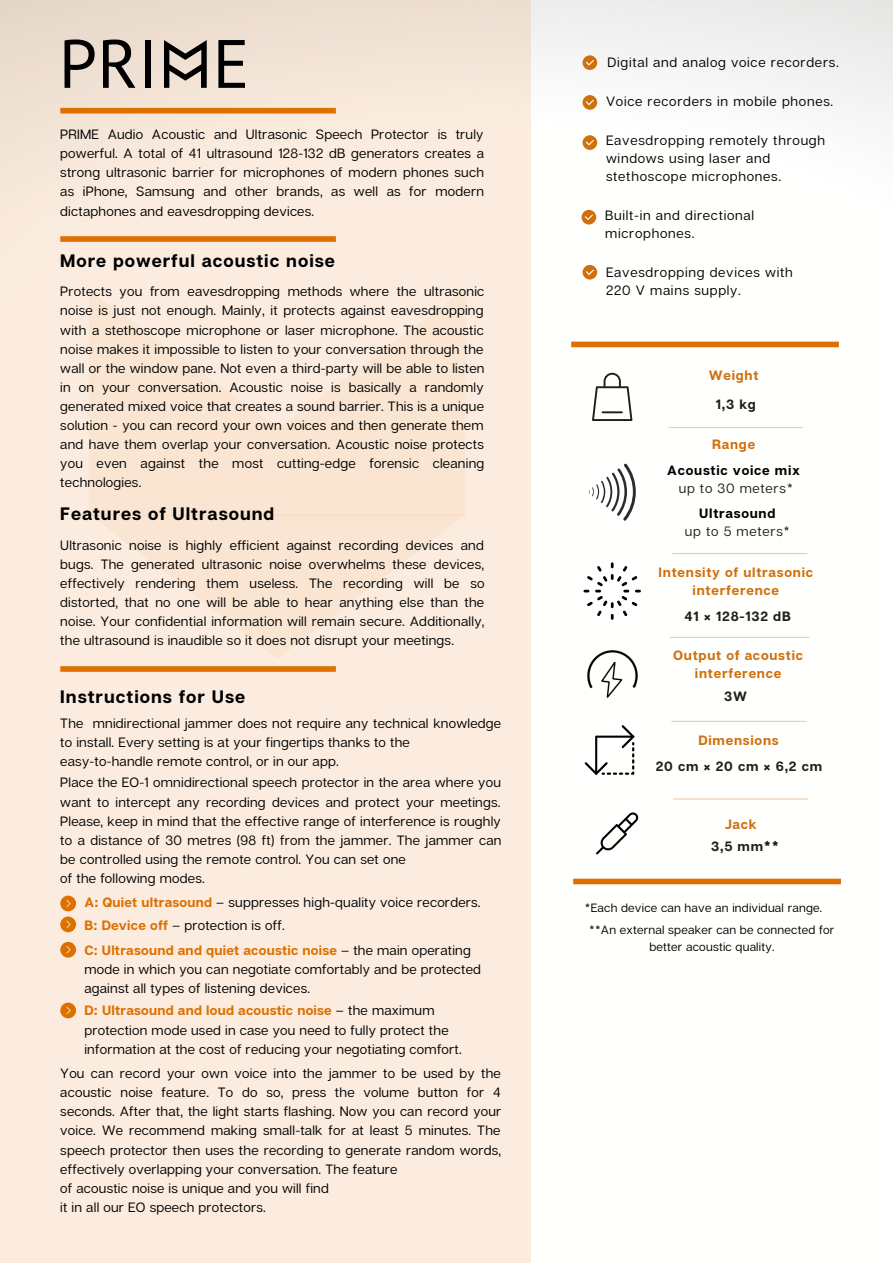
<style>
.page{position:relative;width:893px;height:1264px;background:#fff}
.page>*{position:absolute;margin:0;border:0;box-sizing:border-box;transform-origin:0 0}
.t1{font:700 18px "Articulat CF";letter-spacing:.055em;color:#000}
.t2{font:13.5px/19px "Articulat CF";letter-spacing:.02em;color:#000;text-align:justify}
.t3{font:13.5px/18px "Articulat CF";letter-spacing:.055em;color:#000}
.t4{font:700 13.5px/18px "Articulat CF";letter-spacing:.055em;color:#cf700c;text-align:center}
.t5{font:700 13.5px "Articulat CF";letter-spacing:.055em;color:#211e1b}
.t6{font:700 13.5px "Articulat CF";letter-spacing:.055em;color:#000}
.t7{font:13.5px "Articulat CF";letter-spacing:.055em;color:#211e1b}
.t8{font:12px/17px "Articulat CF";letter-spacing:.02em;color:#000;text-align:center}
.s1{font-weight:700;color:#dd7000}
</style>
<div class="page">
<img style="left:530px;top:0;width:362px;height:1262px">
<div style="left:0;top:0;width:530px;height:1262px;background:linear-gradient(to right,#f9eadc,#faebdd)"></div>
<div style="left:60px;top:236px;width:276px;height:6px;background:#dd7000"></div>
<div style="left:571px;top:341px;width:267px;height:6px;background:#dd7000"></div>
<div style="left:60px;top:666px;width:276px;height:5px;background:#dd7000"></div>
<svg style="left:582px;top:95px;width:15px;height:15px"></svg>
<svg style="left:585px;top:100px;width:9px;height:5px"></svg>
<div style="left:582px;top:55px;width:15px;height:15px;background:#cf700c;border-radius:50%"></div>
<svg style="left:585px;top:60px;width:9px;height:6px"></svg>
<div style="left:582px;top:135px;width:15px;height:15px;background:#cf700c;border-radius:50%"></div>
<svg style="left:585px;top:140px;width:9px;height:5px"></svg>
<div style="left:581px;top:210px;width:15px;height:14px;background:#cf700c;border-radius:50%"></div>
<svg style="left:584px;top:214px;width:9px;height:6px"></svg>
<div style="left:582px;top:265px;width:15px;height:14px;background:#cf700c;border-radius:50%"></div>
<svg style="left:585px;top:269px;width:9px;height:6px"></svg>
<div style="left:60px;top:108px;width:276px;height:5px;background:#dd7000"></div>
<hr style="left:670px;top:637px;width:139px;height:1px;background:#dd7000">
<svg style="left:592px;top:373px;width:40px;height:48px"></svg>
<hr style="left:601px;top:411px;width:21px;height:2px;background:#211e1b">
<svg style="left:588px;top:463px;width:47px;height:58px"></svg>
<svg style="left:583px;top:562px;width:58px;height:57px"></svg>
<svg style="left:584px;top:725px;width:50px;height:49px"></svg>
<hr style="left:668px;top:427px;width:135px;height:1px;background:#dd7000">
<hr style="left:671px;top:720px;width:135px;height:2px;background:#dd7000">
<hr style="left:672px;top:553px;width:135px;height:1px;background:#dd7000">
<img style="left:580px;top:642px;width:64px;height:64px">
<svg style="left:596px;top:812px;width:42px;height:42px"></svg>
<hr style="left:673px;top:798px;width:134px;height:1px;background:#dd7000">
<svg style="left:64px;top:39px;width:31px;height:49px;background:#928980"></svg>
<svg style="left:103px;top:39px;width:32px;height:49px;background:#857d75"></svg>
<div style="left:145px;top:40px;width:6px;height:48px;background:#000"></div>
<svg style="left:218px;top:40px;width:27px;height:48px"></svg>
<svg style="left:164px;top:40px;width:43px;height:48px;background:#867e76"></svg>
<div style="left:573px;top:878px;width:267px;height:6px;background:#dd7000"></div>
<svg style="left:60px;top:895px;width:16px;height:37px"></svg>
<svg style="left:60px;top:941px;width:16px;height:16px"></svg>
<svg style="left:60px;top:1002px;width:16px;height:16px"></svg>
<p class="t2" style="left:60px;top:124px;width:425px">PRIME Audio Acoustic and Ultrasonic Speech Protector is truly powerful. A total of 41 ultrasound 128-132 dB generators creates a strong ultrasonic barrier for microphones of modern phones such as iPhone, Samsung and other brands, as well as for modern dictaphones and eavesdropping devices.</p>
<p class="t1" style="left:60px;top:249px;width:276px">More powerful acoustic noise</p>
<p class="t2" style="left:60px;top:281px;width:426px">Protects you from eavesdropping methods where the ultrasonic noise is just not enough. Mainly, it protects against eavesdropping with a stethoscope microphone or laser microphone. The acoustic noise makes it impossible to listen to your conversation through the wall or the window pane. Not even a third-party will be able to listen in on your conversation. Acoustic noise is basically a randomly generated mixed voice that creates a sound barrier. This is a unique solution - you can record your own voices and then generate them and have them overlap your conversation. Acoustic noise protects you even against the most cutting-edge forensic cleaning technologies.</p>
<p class="t1" style="left:60px;top:502px;width:215px">Features of Ultrasound</p>
<p class="t2" style="left:60px;top:535px;width:425px">Ultrasonic noise is highly efficient against recording devices and bugs. The generated ultrasonic noise overwhelms these devices, effectively rendering them useless. The recording will be so distorted, that no one will be able to hear anything else than the noise. Your confidential information will remain secure. Additionally, the ultrasound is inaudible so it does not disrupt your meetings.</p>
<p class="t1" style="left:60px;top:685px;width:186px">Instructions for Use</p>
<p class="t2" style="left:60px;top:713px;width:442px">The mnidirectional jammer does not require any technical knowledge to install. Every setting is at your fingertips thanks to the</p>
<p class="t2" style="left:60px;top:751px;width:280px">easy-to-handle remote control, or in our app.</p>
<p class="t2" style="left:60px;top:772px;width:442px">Place the EO-1 omnidirectional speech protector in the area where you want to intercept any recording devices and protect your meetings.<br>Please, keep in mind that the effective range of interference is roughly to a distance of 30 metres (98 ft) from the jammer. The jammer can be controlled using the remote control. You can set one</p>
<p class="t2" style="left:60px;top:868px;width:146px">of the following modes.</p>
<p class="t2" style="left:84px;top:892px;width:398px"><span class="s1">A: Quiet ultrasound</span> – suppresses high-quality voice recorders.</p>
<p class="t2" style="left:84px;top:914px;width:202px"><span class="s1">B: Device off</span> – protection is off.</p>
<p class="t2" style="left:84px;top:940px;width:398px;text-align:left"><span class="s1">C: Ultrasound and quiet acoustic noise</span> – the main operating mode in which you can negotiate comfortably and be protected against all types of listening devices.</p>
<p class="t2" style="left:84px;top:1000px;width:379px;text-align:left"><span class="s1">D: Ultrasound and loud acoustic noise</span> – the maximum protection mode used in case you need to fully protect the information at the cost of reducing your negotiating comfort.</p>
<p class="t2" style="left:60px;top:1063px;width:442px">You can record your own voice into the jammer to be used by the acoustic noise feature. To do so, press the volume button for 4 seconds. After that, the light starts flashing. Now you can record your voice. We recommend making small-talk for at least 5 minutes. The speech protector then uses the recording to generate random words, effectively overlapping your conversation. The feature</p>
<p class="t2" style="left:60px;top:1178px;width:270px">of acoustic noise is unique and you will find</p>
<p class="t2" style="left:60px;top:1197px;width:207px">it in all our EO speech protectors.</p>
<p class="t3" style="left:607px;top:52px;width:232px">Digital and analog voice recorders.</p>
<p class="t3" style="left:606px;top:91px;width:229px">Voice recorders in mobile phones.</p>
<p class="t3" style="left:606px;top:131px;width:220px">Eavesdropping remotely through windows using laser and stethoscope microphones.</p>
<p class="t3" style="left:605px;top:206px;width:150px">Built-in and directional microphones.</p>
<p class="t3" style="left:606px;top:263px;width:188px">Eavesdropping devices with<br>220 V mains supply.</p>
<p class="t4" style="left:708px;top:366px;width:51px">Weight</p>
<p class="t5" style="left:715px;top:395px;width:42px">1,3 kg</p>
<p class="t4" style="left:712px;top:435px;width:45px">Range</p>
<p class="t6" style="left:667px;top:462px;width:134px">Acoustic voice mix</p>
<p class="t6" style="left:699px;top:504px;width:78px">Ultrasound</p>
<p class="t7" style="left:678px;top:479px;width:116px">up to 30 meters*</p>
<p class="t7" style="left:684px;top:523px;width:106px">up to 5 meters*</p>
<p class="t4" style="left:658px;top:563px;width:156px">Intensity of ultrasonic interference</p>
<p class="t5" style="left:684px;top:608px;width:108px">41 × 128-132 dB</p>
<p class="t4" style="left:673px;top:645px;width:131px">Output of acoustic interference</p>
<p class="t5" style="left:724px;top:688px;width:24px">3W</p>
<p class="t4" style="left:698px;top:730px;width:82px">Dimensions</p>
<p class="t5" style="left:655px;top:758px;width:168px">20 cm × 20 cm × 6,2 cm</p>
<p class="t4" style="left:724px;top:815px;width:33px">Jack</p>
<p class="t5" style="left:711px;top:837px;width:69px">3,5 mm**</p>
<p class="t8" style="left:585px;top:898px;width:239px">*Each device can have an individual range.</p>
<p class="t8" style="left:589px;top:921px;width:247px">**An external speaker can be connected for better acoustic quality.</p>
</div>
